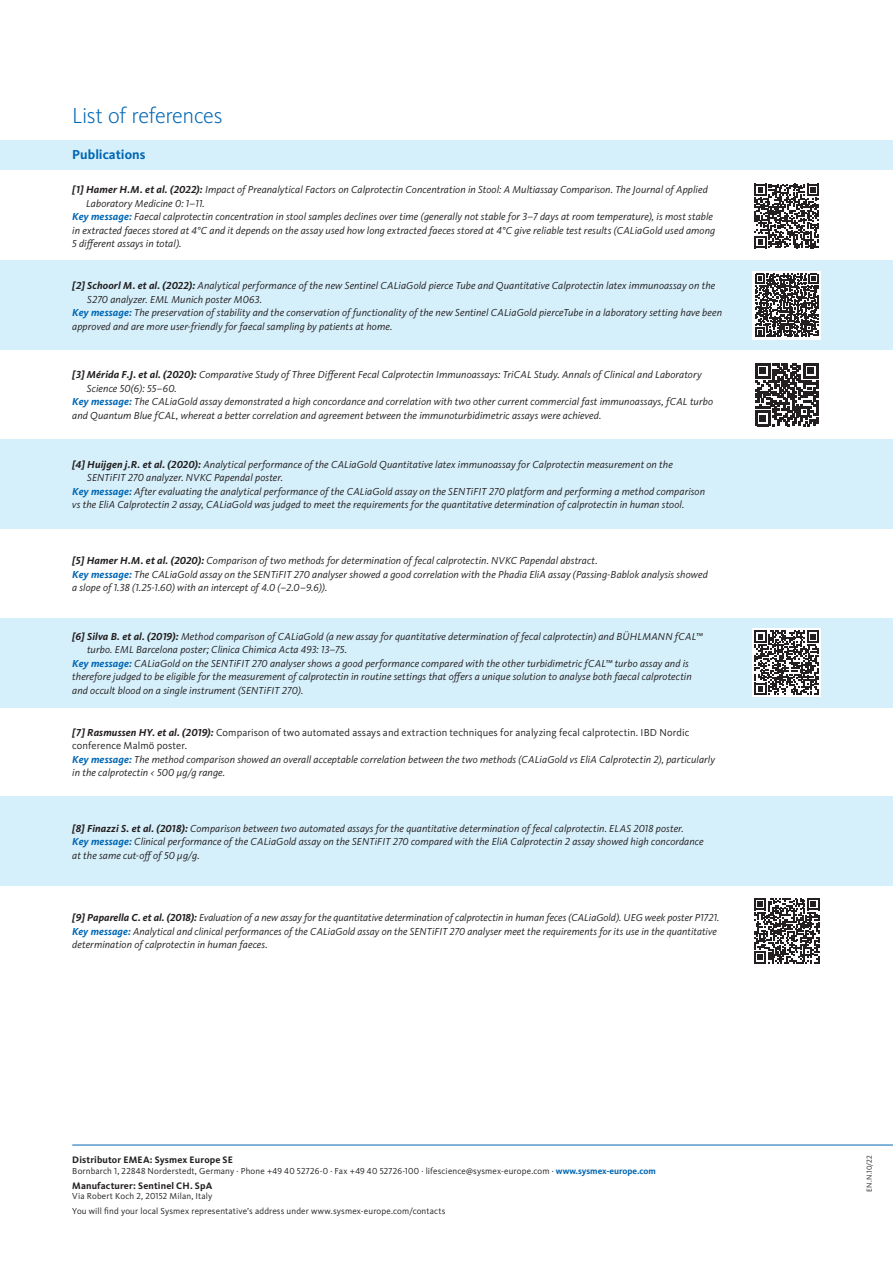
<style>
.page{position:relative;width:893px;height:1263px;background:#fff}
.page>*{position:absolute;margin:0;border:0;box-sizing:border-box;transform-origin:0 0}
.t1{font:300 22.5px "Kievit Pro";letter-spacing:-.02em;color:#0166b3}
.t2{font:700 13.5px "Kievit Pro";color:#0166b3}
.t3{font:italic 10.5px/13.5px "Kievit Pro";letter-spacing:.01em;color:#231f20}
.t4{font:700 9.75px "Kievit Pro";letter-spacing:.015em;color:#231f20}
.t5{font:9px/15px "Kievit Pro";letter-spacing:.015em;color:#231f20}
.t6{font:7.5px "Kievit Pro";color:#231f20}
.s1{font-weight:700}
.s2{font-weight:700;color:#0166b3}
.s3{font-style:normal}
</style>
<div class="page">
<div style="left:0;top:140px;width:893px;height:30px;background:#d6f0fb"></div>
<div style="left:0;top:261px;width:893px;height:89px;background:#d6f0fb"></div>
<div style="left:0;top:440px;width:893px;height:89px;background:#d6f0fb"></div>
<div style="left:0;top:797px;width:893px;height:89px;background:#d6f0fb"></div>
<div style="left:0;top:618px;width:893px;height:89px;background:#d6f0fb"></div>
<div style="left:753px;top:629px;width:68px;height:68px;background:linear-gradient(to right,#fff,#fff)"></div>
<svg style="left:754px;top:631px;width:65px;height:64px;background:#7a7778"></svg>
<svg style="left:754px;top:184px;width:65px;height:64px"></svg>
<div style="left:753px;top:361px;width:68px;height:68px;background:linear-gradient(to right,#fff,#fff)"></div>
<svg style="left:755px;top:363px;width:63px;height:63px"></svg>
<svg style="left:754px;top:898px;width:66px;height:66px"></svg>
<svg style="left:754px;top:898px;width:65px;height:65px"></svg>
<svg style="left:753px;top:271px;width:68px;height:68px"></svg>
<svg style="left:755px;top:274px;width:63px;height:63px;background:#656263"></svg>
<hr style="left:72px;top:1145px;width:821px;height:1px;background:#0167b4">
<h1 class="t1" style="left:72px;top:102px;width:152px">List of references</h1>
<p class="t2" style="left:72px;top:146px;width:75px">Publications</p>
<p class="t3" style="left:72px;top:183px;width:637px"><span class="s1">[1] Hamer H.M. et al. (2022):</span> Impact of Preanalytical Factors on Calprotectin Concentration in Stool: A Multiassay Comparison. The Journal of Applied</p>
<p class="t3" style="left:86px;top:196px;width:120px">Laboratory Medicine 0: 1–11.</p>
<p class="t3" style="left:72px;top:210px;width:642px"><span class="s2">Key message:</span> Faecal calprotectin concentration in stool samples declines over time (generally not stable for 3–7 days at room temperature), is most stable</p>
<p class="t3" style="left:72px;top:223px;width:644px">in extracted faeces stored at 4°C and it depends on the assay used how long extracted faeces stored at 4°C give reliable test results (CALiaGold used among</p>
<p class="t3" style="left:72px;top:237px;width:111px">5 different assays in total).</p>
<p class="t3" style="left:72px;top:279px;width:644px"><span class="s1">[2] Schoorl M. et al. (2022):</span> Analytical performance of the new Sentinel CALiaGold pierce Tube and Quantitative Calprotectin latex immunoassay on the</p>
<p class="t3" style="left:87px;top:292px;width:176px">S270 analyzer. EML Munich poster M063.</p>
<p class="t3" style="left:72px;top:306px;width:651px"><span class="s2">Key message:</span> The preservation of stability and the conservation of functionality of the new Sentinel CALiaGold pierceTube in a laboratory setting have been</p>
<p class="t3" style="left:72px;top:319px;width:322px">approved and are more user-friendly for faecal sampling by patients at home.</p>
<p class="t3" style="left:72px;top:368px;width:631px"><span class="s1">[3] Mérida F.J. et al. (2020):</span> Comparative Study of Three Different Fecal Calprotectin Immunoassays: TriCAL Study. Annals of Clinical and Laboratory</p>
<p class="t3" style="left:87px;top:382px;width:91px">Science 50(6): 55–60.</p>
<p class="t3" style="left:72px;top:395px;width:642px"><span class="s2">Key message:</span> The CALiaGold assay demonstrated a high concordance and correlation with two other current commercial fast immunoassays, fCAL turbo</p>
<p class="t3" style="left:72px;top:409px;width:531px">and Quantum Blue fCAL, whereat a better correlation and agreement between the immunoturbidimetric assays were achieved.</p>
<p class="t3" style="left:72px;top:458px;width:602px"><span class="s1">[4] Huijgen j.R. et al. (2020):</span> Analytical performance of the CALiaGold Quantitative latex immunoassay for Calprotectin measurement on the</p>
<p class="t3" style="left:87px;top:471px;width:197px">SENTiFIT 270 analyzer. NVKC Papendal poster.</p>
<p class="t3" style="left:72px;top:485px;width:634px"><span class="s2">Key message:</span> After evaluating the analytical performance of the CALiaGold assay on the SENTiFIT 270 platform and performing a method comparison</p>
<p class="t3" style="left:72px;top:498px;width:614px">vs the EliA Calprotectin 2 assay, CALiaGold was judged to meet the requirements for the quantitative determination of calprotectin in human stool.</p>
<p class="t3" style="left:72px;top:554px;width:637px"><span class="s1">[5] Hamer H.M. et al. (2020):</span> Comparison of two methods for determination of fecal calprotectin. NVKC Papendal abstract.<br><span class="s2">Key message:</span> The CALiaGold assay on the SENTiFIT 270 analyser showed a good correlation with the Phadia EliA assay (Passing-Bablok analysis showed a slope of 1.38 (1.25-1.60) with an intercept of 4.0 (–2.0–9.6)).</p>
<p class="t3" style="left:72px;top:629px;width:632px"><span class="s1">[6] Silva B. et al. (2019):</span> Method comparison of CALiaGold (a new assay for quantitative determination of fecal calprotectin) and BÜHLMANN fCAL™</p>
<p class="t3" style="left:87px;top:643px;width:261px">turbo. EML Barcelona poster; Clinica Chimica Acta 493: 13–75.</p>
<p class="t3" style="left:72px;top:656px;width:618px"><span class="s2">Key message:</span> CALiaGold on the SENTiFIT 270 analyser shows a good performance compared with the other turbidimetric fCAL™ turbo assay and is</p>
<p class="t3" style="left:72px;top:670px;width:621px">therefore judged to be eligible for the measurement of calprotectin in routine settings that offers a unique solution to analyse both faecal calprotectin</p>
<p class="t3" style="left:72px;top:683px;width:233px">and occult blood on a single instrument (SENTiFIT 270).</p>
<p class="t3" style="left:72px;top:725px;width:644px"><span class="s1">[7] Rasmussen HY. et al. (2019):</span> <span class="s3">Comparison of two automated assays and extraction techniques for analyzing fecal calprotectin. IBD Nordic conference Malmö poster.<br></span><span class="s2">Key message:</span> The method comparison showed an overall acceptable correlation between the two methods (CALiaGold vs EliA Calprotectin 2), particularly in the calprotectin &lt; 500 μg/g range.</p>
<p class="t3" style="left:72px;top:822px;width:633px"><span class="s1">[8] Finazzi S. et al. (2018):</span> Comparison between two automated assays for the quantitative determination of fecal calprotectin. ELAS 2018 poster.<br><span class="s2">Key message:</span> Clinical performance of the CALiaGold assay on the SENTiFIT 270 compared with the EliA Calprotectin 2 assay showed high concordance at the same cut-off of 50 µg/g.</p>
<p class="t3" style="left:72px;top:911px;width:649px"><span class="s1">[9] Paparella C. et al. (2018):</span> Evaluation of a new assay for the quantitative determination of calprotectin in human feces (CALiaGold). UEG week poster P1721.<br><span class="s2">Key message:</span> Analytical and clinical performances of the CALiaGold assay on the SENTiFIT 270 analyser meet the requirements for its use in the quantitative determination of calprotectin in human faeces.</p>
<p class="t4" style="left:72px;top:1154px;width:162px">Distributor EMEA: Sysmex Europe SE</p>
<p class="t5" style="left:72px;top:1163px;width:585px">Bornbarch 1, 22848 Norderstedt, Germany · Phone +49 40 52726-0 · Fax +49 40 52726-100 · lifescience@sysmex-europe.com · <span class="s2">www.sysmex-europe.com</span></p>
<p class="t4" style="left:72px;top:1179px;width:142px">Manufacturer: Sentinel CH. SpA</p>
<p class="t5" style="left:72px;top:1188px;width:375px">Via Robert Koch 2, 20152 Milan, Italy<br>You will find your local Sysmex representative’s address under www.sysmex-europe.com/contacts</p>
<p class="t6" style="left:865px;top:1192px;width:38px;rotate:-90deg">EN.N.10/22</p>
</div>
